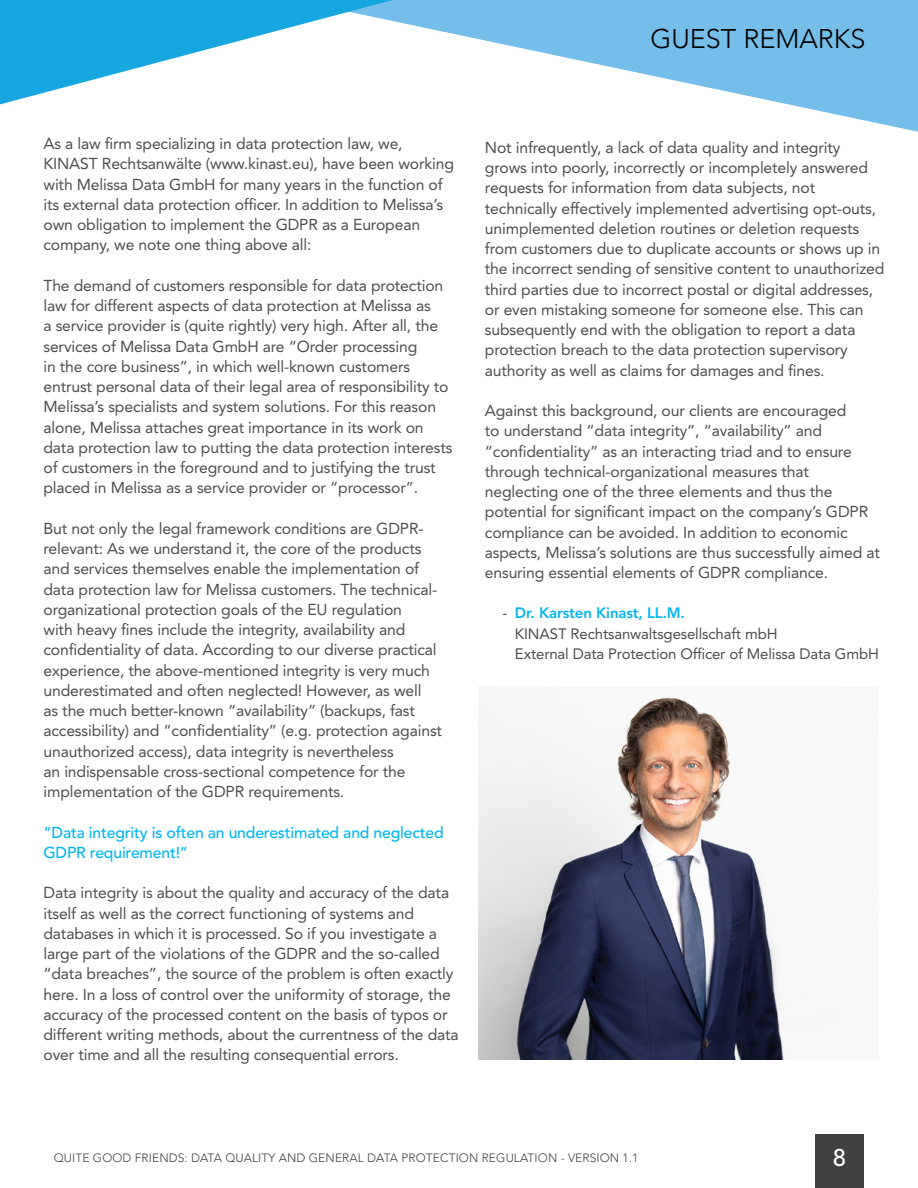
<style>
.page{position:relative;width:918px;height:1188px;background:#fff}
.page>*{position:absolute;margin:0;border:0;box-sizing:border-box;transform-origin:0 0}
.t1{font:300 27px "Avenir";color:#000}
.t2{font:500 24px "Avenir LT Std";color:#fff}
.t3{font:15.75px/20.2px "Avenir LT Std";letter-spacing:-.01em;color:#4d4d4f}
.t4{font:500 15.75px/20.2px "Avenir LT Std";letter-spacing:-.01em;color:#00b6f1}
.t5{font:15px/20.2px "Avenir LT Std";letter-spacing:-.01em;color:#4d4d4f}
.t6{font:300 12px "Avenir LT Std";letter-spacing:.01em;color:#414042}
.s1{font-weight:800;color:#00b6f1}
</style>
<div class="page">
<svg style="left:393px;top:0;width:525px;height:132px;fill:#75bee9"></svg>
<svg style="left:0;top:0;width:393px;height:104px"></svg>
<div style="left:815px;top:1134px;width:49px;height:54px;background:#414042"></div>
<img style="left:479px;top:696px;width:307px;height:364px">
<h1 class="t1" style="left:650px;top:23px;width:217px">GUEST REMARKS</h1>
<p class="t3" style="left:44px;top:134px;width:412px">As a law firm specializing in data protection law, we, KINAST Rechtsanwälte (www.kinast.eu), have been working with Melissa Data GmbH for many years in the function of its external data protection officer. In addition to Melissa’s own obligation to implement the GDPR as a European company, we note one thing above all:</p>
<p class="t3" style="left:44px;top:275px;width:410px">The demand of customers responsible for data protection law for different aspects of data protection at Melissa as<br>a service provider is (quite rightly) very high. After all, the services of Melissa Data GmbH are “Order processing<br>in the core business”, in which well-known customers entrust personal data of their legal area of responsibility to Melissa’s specialists and system solutions. For this reason alone, Melissa attaches great importance in its work on data protection law to putting the data protection interests of customers in the foreground and to justifying the trust placed in Melissa as a service provider or “processor”.</p>
<p class="t3" style="left:44px;top:518px;width:400px">But not only the legal framework conditions are GDPR&shy;relevant: As we understand it, the core of the products and services themselves enable the implementation of data protection law for Melissa customers. The technical&shy;organizational protection goals of the EU regulation<br>with heavy fines include the integrity, availability and confidentiality of data. According to our diverse practical experience, the above-mentioned integrity is very much underestimated and often neglected! However, as well<br>as the much better-known “availability” (backups, fast accessibility) and “confidentiality” (e.g. protection against unauthorized access), data integrity is nevertheless<br>an indispensable cross-sectional competence for the implementation of the GDPR requirements.</p>
<p class="t4" style="left:44px;top:823px;width:402px">“Data integrity is often an underestimated and neglected<br>GDPR requirement!”</p>
<p class="t3" style="left:44px;top:883px;width:417px">Data integrity is about the quality and accuracy of the data itself as well as the correct functioning of systems and databases in which it is processed. So if you investigate a large part of the violations of the GDPR and the so-called “data breaches”, the source of the problem is often exactly here. In a loss of control over the uniformity of storage, the accuracy of the processed content on the basis of typos or different writing methods, about the currentness of the data over time and all the resulting consequential errors.</p>
<p class="t3" style="left:485px;top:137px;width:401px">Not infrequently, a lack of data quality and integrity grows into poorly, incorrectly or incompletely answered requests for information from data subjects, not technically effectively implemented advertising opt-outs, unimplemented deletion routines or deletion requests from customers due to duplicate accounts or shows up in the incorrect sending of sensitive content to unauthorized third parties due to incorrect postal or digital addresses, or even mistaking someone for someone else. This can subsequently end with the obligation to report a data protection breach to the data protection supervisory authority as well as claims for damages and fines.</p>
<p class="t3" style="left:485px;top:401px;width:396px">Against this background, our clients are encouraged<br>to understand “data integrity”, “availability” and “confidentiality” as an interacting triad and to ensure through technical-organizational measures that neglecting one of the three elements and thus the potential for significant impact on the company’s GDPR compliance can be avoided. In addition to economic aspects, Melissa’s solutions are thus successfully aimed at ensuring essential elements of GDPR compliance.</p>
<p class="t5" style="left:515px;top:603px;width:365px;text-indent:-12px">- <span class="s1">Dr. Karsten Kinast, LL.M.<br></span>KINAST Rechtsanwaltsgesellschaft mbH<br>External Data Protection Officer of Melissa Data GmbH</p>
<p class="t6" style="left:54px;top:1151px;width:586px">QUITE GOOD FRIENDS: DATA QUALITY AND GENERAL DATA PROTECTION REGULATION - VERSION 1.1</p>
<h2 class="t2" style="left:833px;top:1144px;width:15px">8</h2>
</div>
